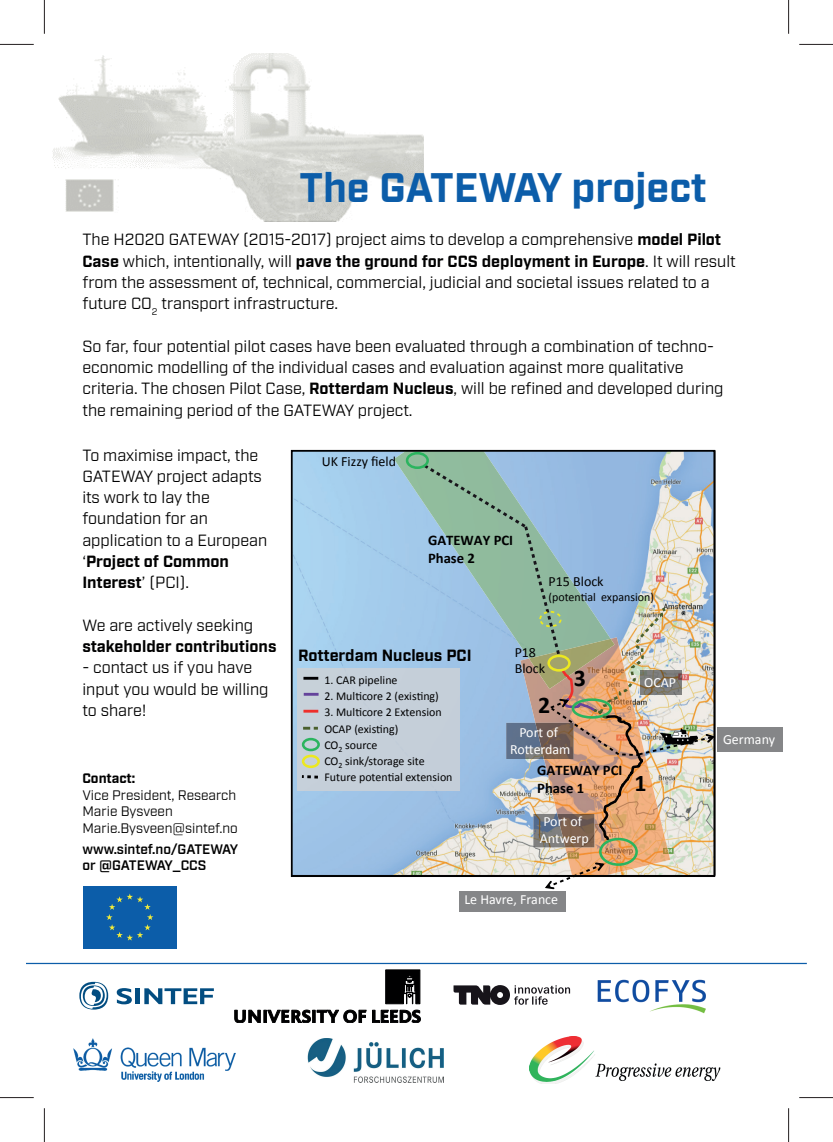
<style>
.page{position:relative;width:833px;height:1142px;background:#fff}
.page>*{position:absolute;margin:0;border:0;box-sizing:border-box;transform-origin:0 0}
.t1{font:700 41.25px "Industry";color:#0c5da9}
.t2{font:700 24px "Calibri";color:#000001}
.t3{font:16.25px/21.2px "Industry";color:#000001}
.t4{font:700 16.25px "Industry";color:#000001}
.t5{font:700 14.62px/17.6px "Calibri";color:#000001}
.t6{font:14px/16.9px "Calibri";color:#fff}
.t7{font:14px/16.9px "Calibri";color:#000001}
.t8{font:13.75px/16.5px "Industry";color:#000001}
.t9{font:600 13.75px/16.5px "Industry";color:#000001}
.t10{font:700 13.75px "Industry";letter-spacing:-.005em;color:#000001}
.t11{font:12px/16.2px "Calibri";color:#000001}
.s1{font-weight:700}
</style>
<div class="page">
<div style="left:83px;top:885px;width:94px;height:63px;background:#0c5da9"></div>
<svg style="left:106px;top:893px;width:47px;height:47px"></svg>
<svg style="left:117px;top:988px;width:15px;height:16px"></svg>
<hr style="left:136px;top:988px;width:4px;height:15px;background:#024d81">
<svg style="left:79px;top:981px;width:29px;height:28px"></svg>
<svg style="left:144px;top:988px;width:70px;height:15px"></svg>
<svg style="left:385px;top:969px;width:35px;height:34px"></svg>
<svg style="left:234px;top:1009px;width:187px;height:13px"></svg>
<svg style="left:453px;top:985px;width:117px;height:19px"></svg>
<img style="left:597px;top:979px;width:109px;height:35px">
<img style="left:73px;top:1038px;width:162px;height:43px">
<img style="left:307px;top:1038px;width:136px;height:43px">
<img style="left:530px;top:1036px;width:190px;height:47px">
<hr style="left:27px;top:962px;width:779px;height:1px;background:#0c5da9">
<svg style="left:294px;top:453px;width:418px;height:420px;background:#accadf"></svg>
<div style="left:406px;top:452px;width:23px;height:17px;border:3px solid #2bb45f;border-radius:50%"></div>
<img style="left:533px;top:842px;width:24px;height:5px">
<img style="left:557px;top:842px;width:37px;height:5px">
<div style="left:599px;top:837px;width:39px;height:28px;border:3px solid #2bb45f;border-radius:50%"></div>
<svg style="left:543px;top:861px;width:63px;height:29px"></svg>
<div style="left:459px;top:890px;width:106px;height:21px;background:#858688"></div>
<img style="left:421px;top:461px;width:295px;height:381px">
<div style="left:717px;top:727px;width:65px;height:24px;background:#858688"></div>
<div style="left:297px;top:668px;width:162px;height:122px;background:#c5cfd9"></div>
<div style="left:302px;top:754px;width:18px;height:14px;border:3px solid #ece820;border-radius:50%"></div>
<div style="left:302px;top:737px;width:18px;height:14px;border:3px solid #2bb45f;border-radius:50%"></div>
<hr style="left:303px;top:676px;width:15px;height:3px;background:#000001">
<hr style="left:303px;top:709px;width:15px;height:3px;background:#ee2f2c">
<hr style="left:304px;top:692px;width:15px;height:3px;background:#64439b">
<svg style="left:303px;top:726px;width:15px;height:3px"></svg>
<svg style="left:299px;top:773px;width:22px;height:6px"></svg>
<img style="left:53px;top:54px;width:371px;height:167px">
<div style="left:291px;top:450px;width:424px;height:426px;border:2px solid #000001"></div>
<hr style="left:0;top:44px;width:34px;height:1px;background:#231f20">
<hr style="left:799px;top:44px;width:34px;height:1px;background:#231f20">
<hr style="left:0;top:1097px;width:34px;height:1px;background:#231f20">
<hr style="left:799px;top:1097px;width:34px;height:1px;background:#231f20">
<hr style="left:44px;top:0;width:1px;height:34px;background:#231f20">
<hr style="left:44px;top:1107px;width:1px;height:34px;background:#231f20">
<hr style="left:788px;top:0;width:1px;height:34px;background:#231f20">
<hr style="left:788px;top:1107px;width:1px;height:34px;background:#231f20">
<h1 class="t1" style="left:299px;top:163px;width:409px">The GATEWAY project</h1>
<p class="t3" style="left:82px;top:229px;width:655px">The H2020 GATEWAY (2015-2017) project aims to develop a comprehensive <span class="s1">model Pilot Case</span> which, intentionally, will <span class="s1">pave the ground for CCS deployment in Europe</span>. It will result from the assessment of, technical, commercial, judicial and societal issues related to a future CO<sub>2</sub> transport infrastructure.</p>
<p class="t3" style="left:82px;top:336px;width:643px">So far, four potential pilot cases have been evaluated through a combination of techno&shy;economic modelling of the individual cases and evaluation against more qualitative criteria. The chosen Pilot Case, <span class="s1">Rotterdam Nucleus</span>, will be refined and developed during the remaining period of the GATEWAY project.</p>
<p class="t3" style="left:82px;top:444px;width:186px">To maximise impact, the<br>GATEWAY project adapts its work to lay the foundation for an application to a European ‘<span class="s1">Project of Common<br>Interest</span>’ (PCI).</p>
<p class="t3" style="left:82px;top:614px;width:172px">We are actively seeking</p>
<p class="t4" style="left:82px;top:636px;width:196px">stakeholder contributions</p>
<p class="t3" style="left:82px;top:657px;width:188px">- contact us if you have input you would be willing to share!</p>
<p class="t10" style="left:82px;top:769px;width:54px">Contact:</p>
<p class="t8" style="left:82px;top:786px;width:157px">Vice President, Research<br>Marie Bysveen<br>Marie.Bysveen@sintef.no</p>
<p class="t9" style="left:82px;top:840px;width:157px">www.sintef.no/GATEWAY or @GATEWAY_CCS</p>
<p class="t7" style="left:322px;top:453px;width:76px">UK Fizzy field</p>
<p class="t5" style="left:428px;top:531px;width:87px">GATEWAY PCI<br>Phase 2</p>
<p class="t7" style="left:548px;top:573px;width:57px">P15 Block</p>
<p class="t11" style="left:548px;top:588px;width:107px">(potential expansion)</p>
<p class="t4" style="left:298px;top:645px;width:175px">Rotterdam Nucleus PCI</p>
<p class="t11" style="left:324px;top:671px;width:75px">1. CAR pipeline</p>
<p class="t11" style="left:324px;top:687px;width:116px">2. Multicore 2 (existing)</p>
<p class="t11" style="left:324px;top:704px;width:130px">3. Multicore 2 Extension<br>OCAP (existing)<br>CO<sub>2</sub> source<br>CO<sub>2</sub> sink/storage site<br>Future potential extension</p>
<p class="t7" style="left:515px;top:643px;width:32px">P18<br>Block</p>
<h2 class="t2" style="left:538px;top:689px;width:14px">2</h2>
<h2 class="t2" style="left:574px;top:662px;width:14px">3</h2>
<p class="t6" style="left:510px;top:724px;width:62px;text-align:center">Port of<br>Rotterdam</p>
<p class="t5" style="left:537px;top:761px;width:87px">GATEWAY PCI<br>Phase 1</p>
<p class="t6" style="left:540px;top:813px;width:51px">Port of<br>Antwerp</p>
<p class="t6" style="left:644px;top:673px;width:33px">OCAP</p>
<h2 class="t2" style="left:634px;top:767px;width:14px">1</h2>
<p class="t6" style="left:464px;top:891px;width:95px">Le Havre, France</p>
<p class="t6" style="left:723px;top:730px;width:53px">Germany</p>
</div>
